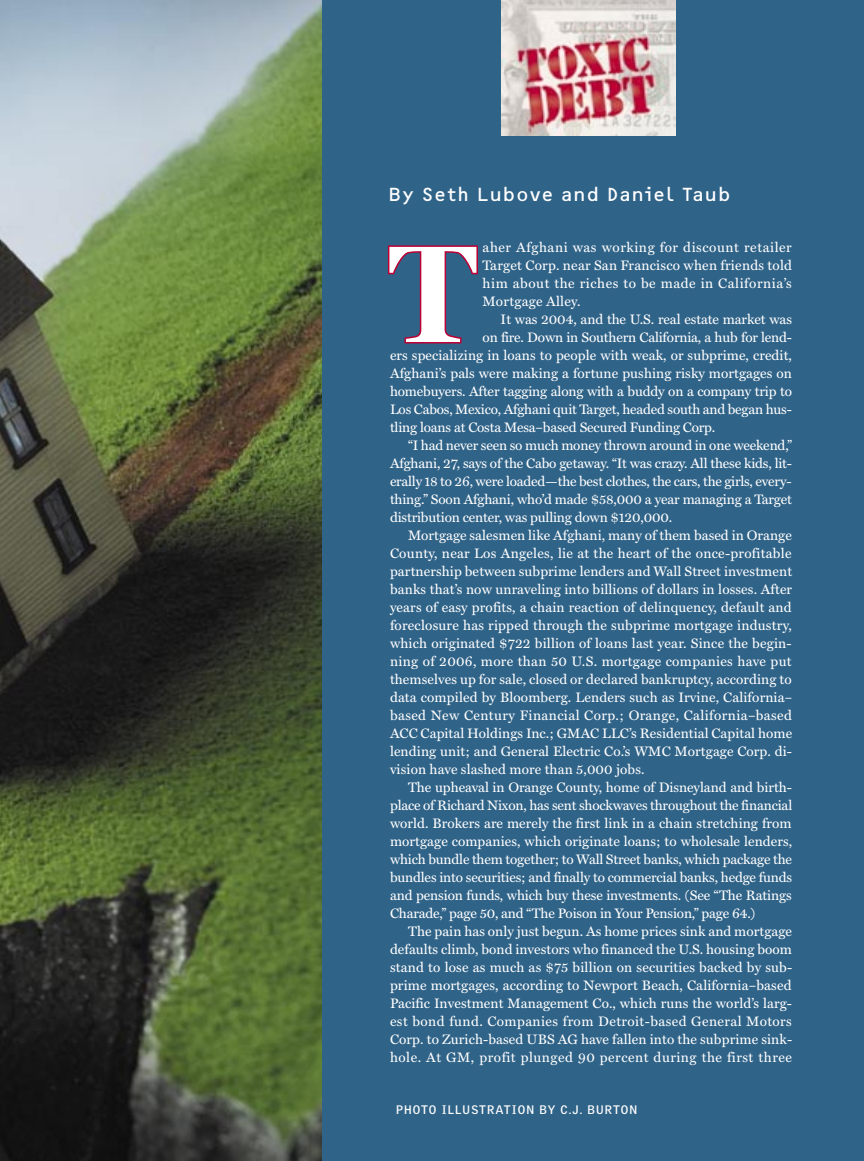
<style>
.page{position:relative;width:864px;height:1161px;background:#fff}
.page>*{position:absolute;margin:0;border:0;box-sizing:border-box;transform-origin:0 0}
.t1{font:700 139.2px "Miller Display";color:#fff}
.t2{font:19.5px "BBOCRB";letter-spacing:.1em;color:#fff}
.t3{font:13.8px/18px "Miller Text";letter-spacing:.005em;color:#fff;text-align:justify}
.t4{font:13.8px "Miller Text";letter-spacing:-.015em;color:#fff}
.t5{font:13.8px "Miller Text";letter-spacing:.03em;color:#fff}
.t6{font:13.8px "Miller Text";letter-spacing:.035em;color:#fff}
.t7{font:13.8px "Miller Text";letter-spacing:.025em;color:#fff}
.t8{font:700 12px "Griffith Gothic";letter-spacing:.095em;color:#fff}
</style>
<div class="page">
<img style="left:0;top:0;width:322px;height:1161px">
<div style="left:322px;top:0;width:542px;height:1161px;background:#306388"></div>
<svg style="left:388px;top:245px;width:90px;height:99px"></svg>
<img style="left:502px;top:0;width:174px;height:135px">
<h2 class="t2" style="left:389px;top:183px;width:343px">By Seth Lubove and Daniel Taub</h2>
<h1 class="t1" style="left:390px;top:210px;width:87px">T</h1>
<p class="t3" style="left:483px;top:239px;width:311px">aher Afghani was working for discount retailer Target Corp. near San Francisco when friends told him about the riches to be made in California’s Mortgage Alley.</p>
<p class="t3" style="left:501px;top:311px;width:293px">It was 2004, and the U.S. real estate market was</p>
<p class="t3" style="left:483px;top:329px;width:311px">on fire. Down in Southern California, a hub for lend-</p>
<p class="t3" style="left:390px;top:347px;width:404px">ers specializing in loans to people with weak, or subprime, credit,</p>
<p class="t3" style="left:390px;top:365px;width:404px">Afghani’s pals were making a fortune pushing risky mortgages on</p>
<p class="t3" style="left:390px;top:383px;width:404px">homebuyers. After tagging along with a buddy on a company trip to</p>
<p class="t4" style="left:390px;top:401px;width:403px">Los Cabos, Mexico, Afghani quit Target, headed south and began hus-</p>
<p class="t3" style="left:390px;top:419px;width:327px">tling loans at Costa Mesa–based Secured Funding Corp.</p>
<p class="t3" style="left:408px;top:437px;width:386px">“I had never seen so much money thrown around in one weekend,”</p>
<p class="t3" style="left:390px;top:455px;width:404px">Afghani, 27, says of the Cabo getaway. “It was crazy. All these kids, lit-</p>
<p class="t4" style="left:390px;top:473px;width:403px">erally 18 to 26, were loaded—the best clothes, the cars, the girls, every-</p>
<p class="t3" style="left:390px;top:491px;width:404px">thing.” Soon Afghani, who’d made $58,000 a year managing a Target</p>
<p class="t3" style="left:390px;top:509px;width:284px">distribution center, was pulling down $120,000.</p>
<p class="t3" style="left:408px;top:527px;width:385px">Mortgage salesmen like Afghani, many of them based in Orange</p>
<p class="t3" style="left:390px;top:545px;width:403px">County, near Los Angeles, lie at the heart of the once-profitable</p>
<p class="t3" style="left:390px;top:563px;width:404px">partnership between subprime lenders and Wall Street investment</p>
<p class="t3" style="left:390px;top:581px;width:404px">banks that’s now unraveling into billions of dollars in losses. After</p>
<p class="t3" style="left:390px;top:599px;width:403px">years of easy profits, a chain reaction of delinquency, default and</p>
<p class="t3" style="left:390px;top:617px;width:404px">foreclosure has ripped through the subprime mortgage industry,</p>
<p class="t3" style="left:390px;top:635px;width:403px">which originated $722 billion of loans last year. Since the begin-</p>
<p class="t7" style="left:390px;top:653px;width:403px">ning of 2006, more than 50 U.S. mortgage companies have put</p>
<p class="t3" style="left:390px;top:671px;width:403px">themselves up for sale, closed or declared bankruptcy, according to</p>
<p class="t3" style="left:390px;top:689px;width:404px">data compiled by Bloomberg. Lenders such as Irvine, California–</p>
<p class="t5" style="left:390px;top:707px;width:404px">based New Century Financial Corp.; Orange, California–based</p>
<p class="t3" style="left:390px;top:725px;width:404px">ACC Capital Holdings Inc.; GMAC LLC’s Residential Capital home</p>
<p class="t3" style="left:390px;top:743px;width:404px">lending unit; and General Electric Co.’s WMC Mortgage Corp. di-</p>
<p class="t3" style="left:390px;top:761px;width:256px">vision have slashed more than 5,000 jobs.</p>
<p class="t3" style="left:408px;top:779px;width:385px">The upheaval in Orange County, home of Disneyland and birth-</p>
<p class="t3" style="left:390px;top:797px;width:404px">place of Richard Nixon, has sent shockwaves throughout the financial</p>
<p class="t3" style="left:390px;top:815px;width:403px">world. Brokers are merely the first link in a chain stretching from</p>
<p class="t3" style="left:390px;top:833px;width:404px">mortgage companies, which originate loans; to wholesale lenders,</p>
<p class="t3" style="left:390px;top:851px;width:404px">which bundle them together; to Wall Street banks, which package the</p>
<p class="t3" style="left:390px;top:869px;width:404px">bundles into securities; and finally to commercial banks, hedge funds</p>
<p class="t3" style="left:390px;top:887px;width:403px">and pension funds, which buy these investments. (See “The Ratings</p>
<p class="t3" style="left:390px;top:905px;width:367px">Charade,” page 50, and “The Poison in Your Pension,” page 64.)</p>
<p class="t3" style="left:408px;top:923px;width:385px">The pain has only just begun. As home prices sink and mortgage</p>
<p class="t3" style="left:390px;top:941px;width:403px">defaults climb, bond investors who financed the U.S. housing boom</p>
<p class="t3" style="left:390px;top:959px;width:404px">stand to lose as much as $75 billion on securities backed by sub-</p>
<p class="t3" style="left:390px;top:977px;width:403px">prime mortgages, according to Newport Beach, California–based</p>
<p class="t3" style="left:390px;top:995px;width:404px">Pacific Investment Management Co., which runs the world’s larg-</p>
<p class="t5" style="left:390px;top:1013px;width:403px">est bond fund. Companies from Detroit-based General Motors</p>
<p class="t3" style="left:390px;top:1031px;width:404px">Corp. to Zurich-based UBS AG have fallen into the subprime sink-</p>
<p class="t6" style="left:390px;top:1049px;width:403px">hole. At GM, profit plunged 90 percent during the first three</p>
<p class="t8" style="left:396px;top:1103px;width:243px">PHOTO ILLUSTRATION BY C.J. BURTON</p>
</div>
